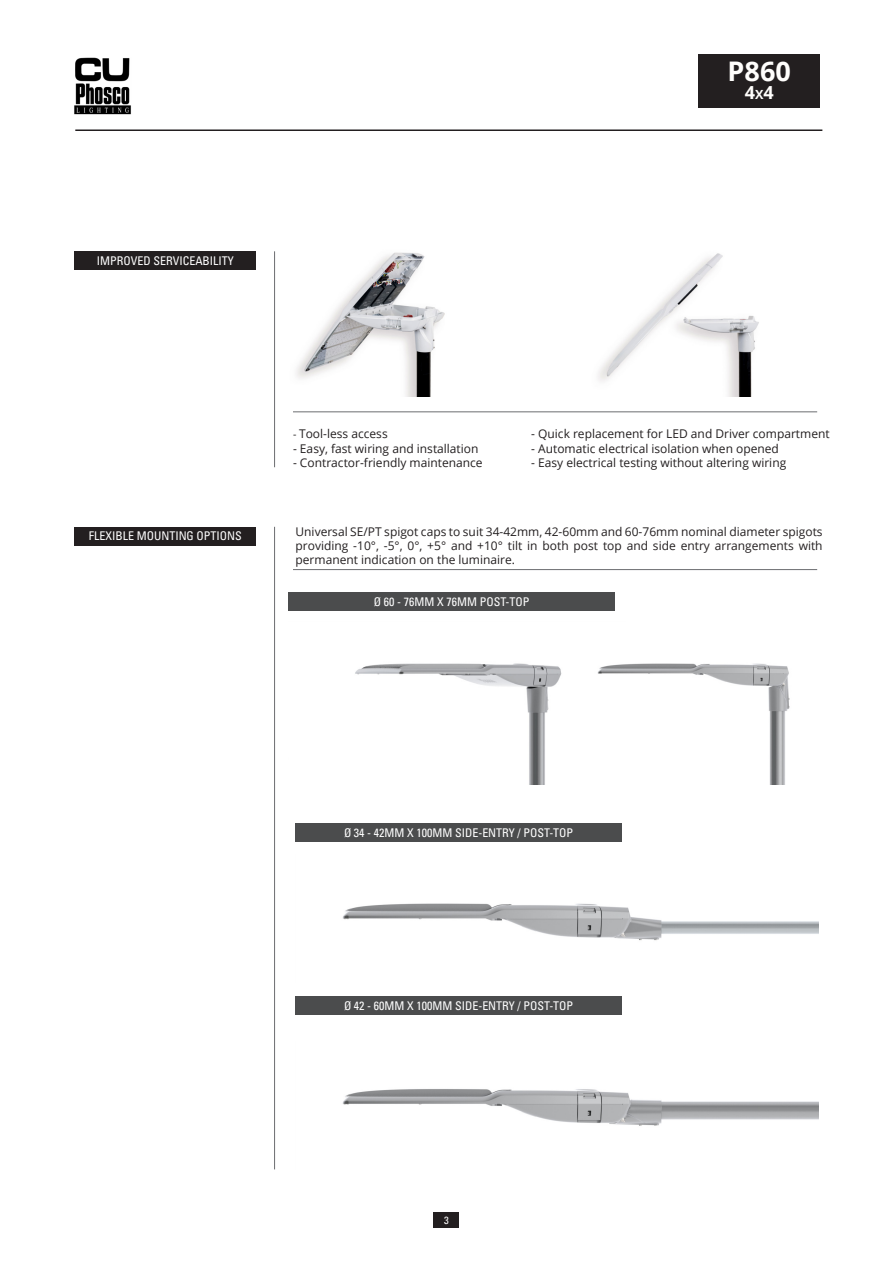
<style>
.page{position:relative;width:893px;height:1263px;background:#fff}
.page>*{position:absolute;margin:0;border:0;box-sizing:border-box;transform-origin:0 0}
.t1{font:700 27px "Open Sans";color:#fffefc}
.t2{font:700 18px "Open Sans";color:#fffefc}
.t3{font:12px/14.4px "Open Sans";color:#231f20;text-align:justify}
.t4{font:condensed 12px "Univers LT Std";color:#fff}
.t5{font:condensed 10.5px "Univers LT Std";color:#fff}
.s1{font-size:12.6px}
.s2{font-size:10.5px}
</style>
<div class="page">
<img style="left:275px;top:252px;width:170px;height:145px">
<img style="left:355px;top:663px;width:207px;height:121px">
<img style="left:598px;top:253px;width:161px;height:144px">
<img style="left:597px;top:663px;width:193px;height:121px">
<img style="left:342px;top:903px;width:477px;height:38px">
<img style="left:342px;top:1089px;width:477px;height:37px">
<div style="left:296px;top:823px;width:326px;height:18px;background:#4b4c4d"></div>
<div style="left:296px;top:997px;width:326px;height:18px;background:#4b4c4d"></div>
<div style="left:289px;top:592px;width:326px;height:18px;background:#4b4c4d"></div>
<hr style="left:75px;top:129px;width:747px;height:2px;background:#231f20">
<div style="left:75px;top:251px;width:181px;height:19px;background:#231f20"></div>
<div style="left:75px;top:527px;width:181px;height:18px;background:#231f20"></div>
<hr style="left:274px;top:251px;width:1px;height:216px;background:#6c6d70">
<hr style="left:274px;top:527px;width:1px;height:642px;background:#6c6d70">
<hr style="left:293px;top:412px;width:524px;height:1px;background:#6c6d70">
<hr style="left:293px;top:569px;width:524px;height:1px;background:#6c6d70">
<div style="left:434px;top:1212px;width:25px;height:16px;background:#231f20"></div>
<img style="left:74px;top:57px;width:57px;height:58px">
<div style="left:699px;top:54px;width:121px;height:54px;background:#231f20"></div>
<p class="t4" style="left:97px;top:253px;width:139px">IMPROVED SERVICEABILITY</p>
<p class="t1" style="left:728px;top:52px;width:65px">P860</p>
<p class="t2" style="left:745px;top:80px;width:30px">4<span class="s1">x</span>4</p>
<p class="t4" style="left:89px;top:529px;width:155px">FLEXIBLE MOUNTING OPTIONS</p>
<p class="t3" style="left:293px;top:426px;width:96px"><span class="s2">-</span> Tool-less access</p>
<p class="t3" style="left:293px;top:441px;width:187px">- Easy, fast wiring and installation</p>
<p class="t3" style="left:293px;top:455px;width:191px">- Contractor-friendly maintenance</p>
<p class="t3" style="left:531px;top:426px;width:300px">- Quick replacement for LED and Driver compartment</p>
<p class="t3" style="left:531px;top:441px;width:249px">- Automatic electrical isolation when opened</p>
<p class="t3" style="left:531px;top:455px;width:257px">- Easy electrical testing without altering wiring</p>
<p class="t3" style="left:296px;top:524px;width:529px">Universal SE/PT spigot caps to suit 34-42mm, 42-60mm and 60-76mm nominal diameter spigots providing -10°, -5°, 0°, +5° and +10° tilt in both post top and side entry arrangements with permanent indication on the luminaire.</p>
<p class="t4" style="left:374px;top:594px;width:157px">Ø 60 - 76MM X 76MM POST-TOP</p>
<p class="t4" style="left:344px;top:825px;width:231px">Ø 34 - 42MM X 100MM SIDE-ENTRY / POST-TOP</p>
<p class="t4" style="left:344px;top:998px;width:231px">Ø 42 - 60MM X 100MM SIDE-ENTRY / POST-TOP</p>
<p class="t5" style="left:444px;top:1213px;width:6px">3</p>
</div>
